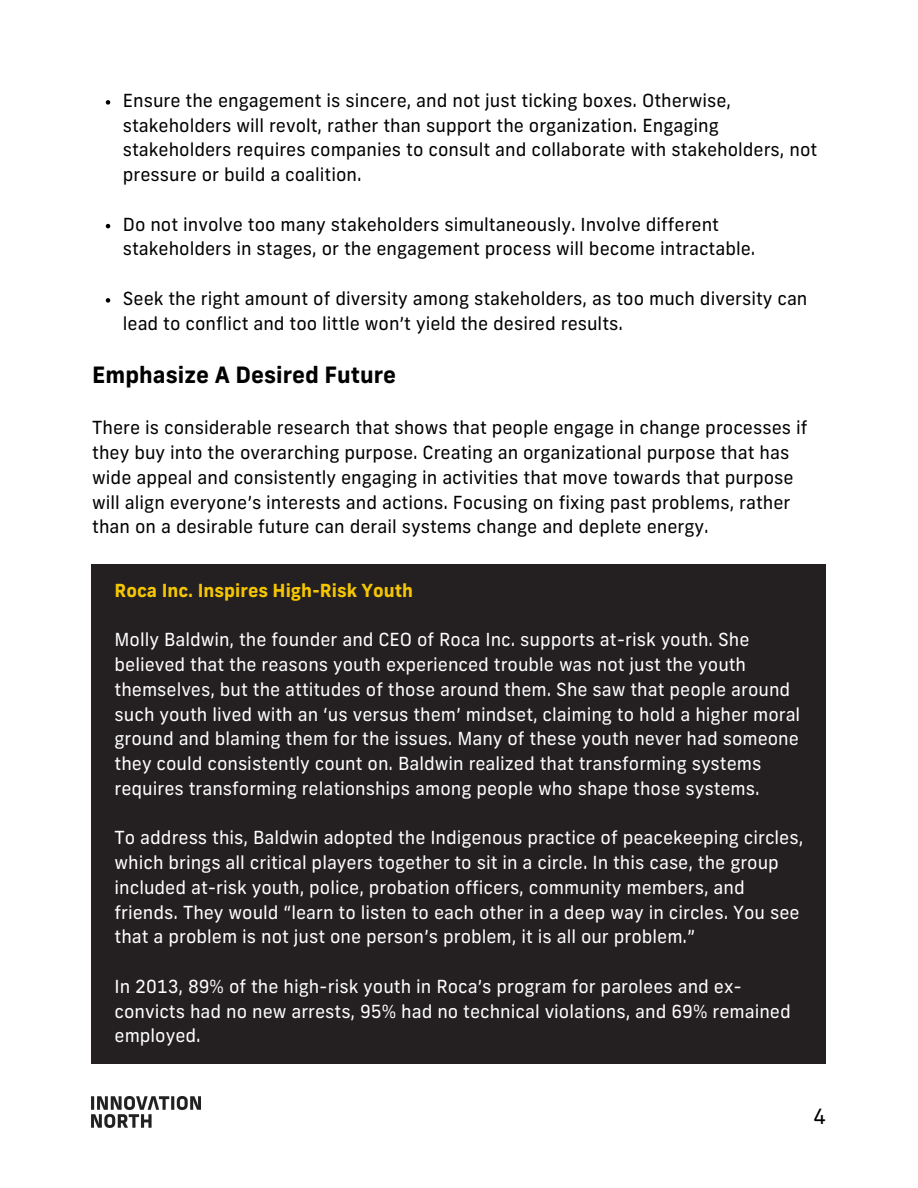
<style>
.page{position:relative;width:918px;height:1188px;background:#fff}
.page>*{position:absolute;margin:0;border:0;box-sizing:border-box;transform-origin:0 0}
.t1{font:700 22.5px "Frank New";color:#000}
.t2{font:21px "Frank New";color:#000}
.t3{font:18px/24.8px "Frank New";color:#fff}
.t4{font:18px/24.8px "Frank New";color:#000}
.t5{font:700 18px "Frank New";color:#f4c603}
</style>
<div class="page">
<svg style="left:106px;top:100px;width:4px;height:5px"></svg>
<svg style="left:106px;top:224px;width:4px;height:4px"></svg>
<svg style="left:106px;top:298px;width:4px;height:5px"></svg>
<img style="left:92px;top:1096px;width:109px;height:32px">
<div style="left:92px;top:564px;width:734px;height:500px;background:#241f21"></div>
<p class="t4" style="left:123px;top:90px;width:696px">Ensure the engagement is sincere, and not just ticking boxes. Otherwise, stakeholders will revolt, rather than support the organization. Engaging stakeholders requires companies to consult and collaborate with stakeholders, not pressure or build a coalition.</p>
<p class="t4" style="left:123px;top:213px;width:634px">Do not involve too many stakeholders simultaneously. Involve different stakeholders in stages, or the engagement process will become intractable.</p>
<p class="t4" style="left:123px;top:288px;width:686px">Seek the right amount of diversity among stakeholders, as too much diversity can lead to conflict and too little won’t yield the desired results.</p>
<h1 class="t1" style="left:92px;top:365px;width:305px">Emphasize A Desired Future</h1>
<p class="t4" style="left:92px;top:417px;width:717px">There is considerable research that shows that people engage in change processes if they buy into the overarching purpose. Creating an organizational purpose that has wide appeal and consistently engaging in activities that move towards that purpose will align everyone’s interests and actions. Focusing on fixing past problems, rather than on a desirable future can derail systems change and deplete energy.</p>
<p class="t5" style="left:115px;top:578px;width:300px">Roca Inc. Inspires High-Risk Youth</p>
<p class="t3" style="left:115px;top:627px;width:687px">Molly Baldwin, the founder and CEO of Roca Inc. supports at-risk youth. She believed that the reasons youth experienced trouble was not just the youth themselves, but the attitudes of those around them. She saw that people around such youth lived with an ‘us versus them’ mindset, claiming to hold a higher moral ground and blaming them for the issues. Many of these youth never had someone they could consistently count on. Baldwin realized that transforming systems requires transforming relationships among people who shape those systems.</p>
<p class="t3" style="left:115px;top:825px;width:690px">To address this, Baldwin adopted the Indigenous practice of peacekeeping circles, which brings all critical players together to sit in a circle. In this case, the group included at-risk youth, police, probation officers, community members, and friends. They would “learn to listen to each other in a deep way in circles. You see that a problem is not just one person’s problem, it is all our problem.”</p>
<p class="t3" style="left:115px;top:974px;width:678px">In 2013, 89% of the high-risk youth in Roca’s program for parolees and ex&shy;convicts had no new arrests, 95% had no technical violations, and 69% remained employed.</p>
<p class="t2" style="left:814px;top:1108px;width:14px">4</p>
</div>
